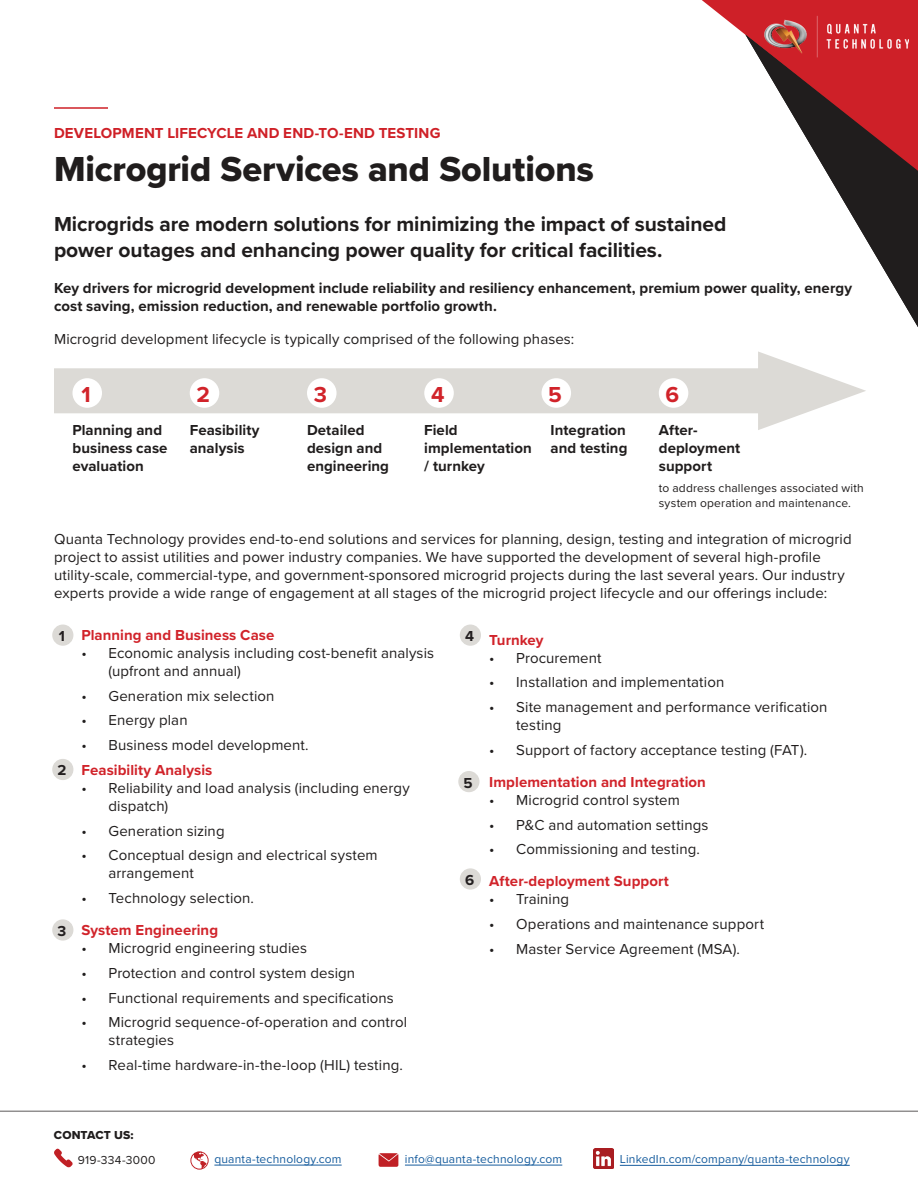
<style>
.page{position:relative;width:918px;height:1188px;background:#fff}
.page>*{position:absolute;margin:0;border:0;box-sizing:border-box;transform-origin:0 0}
.t1{font:36px "Proxima Nova Extrabld";letter-spacing:-.005em;color:#201d1d}
.t2{font:700 22.5px "Proxima Nova";color:#d1232a}
.t3{font:700 21px/25.2px "Proxima Nova";letter-spacing:-.005em;color:#201d1d}
.t4{font:15px/18px "Proxima Nova";letter-spacing:.005em;color:#201d1d}
.t5{font:700 15px/18px "Proxima Nova";letter-spacing:.005em;color:#201d1d}
.t6{font:700 15px "Proxima Nova";letter-spacing:.005em;color:#d1232a}
.t7{font:700 15px "Proxima Nova";letter-spacing:.01em;color:#cf2027}
.t8{font:700 15px "Proxima Nova";color:#231f20}
.t9{font:12px "Proxima Nova";letter-spacing:.015em;color:#175d9e}
.t10{font:12px/14.4px "Proxima Nova";letter-spacing:.015em;color:#201d1d}
.t11{font:12px "Proxima Nova Extrabld";letter-spacing:.005em;color:#201d1d}
</style>
<div class="page">
<svg style="left:702px;top:0;width:216px;height:35px"></svg>
<img style="left:761px;top:8px;width:148px;height:26px">
<svg style="left:745px;top:34px;width:173px;height:293px"></svg>
<hr style="left:0;top:1111px;width:918px;height:1px;background:#231f20">
<svg style="left:54px;top:1149px;width:19px;height:18px"></svg>
<svg style="left:190px;top:1151px;width:19px;height:19px"></svg>
<hr style="left:214px;top:1165px;width:128px;height:1px;background:#175d9e">
<svg style="left:379px;top:1153px;width:19px;height:14px"></svg>
<hr style="left:405px;top:1165px;width:157px;height:1px;background:#175d9e">
<img style="left:594px;top:1149px;width:19px;height:19px">
<hr style="left:620px;top:1165px;width:230px;height:1px;background:#175d9e">
<hr style="left:54px;top:107px;width:54px;height:2px;background:#cf2027">
<div style="left:54px;top:368px;width:740px;height:45px;background:#dcdad6"></div>
<svg style="left:758px;top:351px;width:108px;height:79px"></svg>
<div style="left:72px;top:378px;width:30px;height:30px;background:#fff;border-radius:50%"></div>
<div style="left:190px;top:378px;width:29px;height:30px;background:#fff;border-radius:50%"></div>
<div style="left:307px;top:378px;width:30px;height:30px;background:#fff;border-radius:50%"></div>
<div style="left:424px;top:378px;width:30px;height:30px;background:#fff;border-radius:50%"></div>
<div style="left:542px;top:378px;width:29px;height:30px;background:#fff;border-radius:50%"></div>
<div style="left:659px;top:378px;width:29px;height:30px;background:#fff;border-radius:50%"></div>
<div style="left:53px;top:625px;width:20px;height:20px;background:#dcdad6;border-radius:50%"></div>
<div style="left:52px;top:625px;width:21px;height:21px;border:2px solid #dcdad6;border-radius:50%"></div>
<div style="left:53px;top:760px;width:20px;height:19px;background:#dcdad6;border-radius:50%"></div>
<div style="left:52px;top:759px;width:21px;height:21px;border:2px solid #dcdad6;border-radius:50%"></div>
<div style="left:53px;top:920px;width:20px;height:20px;background:#dcdad6;border-radius:50%"></div>
<div style="left:52px;top:919px;width:21px;height:22px;border:2px solid #dcdad6;border-radius:50%"></div>
<div style="left:461px;top:625px;width:19px;height:20px;background:#dcdad6;border-radius:50%"></div>
<div style="left:460px;top:625px;width:21px;height:21px;border:2px solid #dcdad6;border-radius:50%"></div>
<div style="left:461px;top:869px;width:19px;height:20px;background:#dcdad6;border-radius:50%"></div>
<div style="left:460px;top:868px;width:21px;height:22px;border:2px solid #dcdad6;border-radius:50%"></div>
<div style="left:459px;top:772px;width:20px;height:19px;background:#dcdad6;border-radius:50%"></div>
<div style="left:458px;top:771px;width:22px;height:21px;border:2px solid #dcdad6;border-radius:50%"></div>
<p class="t7" style="left:54px;top:122px;width:388px">DEVELOPMENT LIFECYCLE AND END-TO-END TESTING</p>
<h1 class="t1" style="left:54px;top:142px;width:542px">Microgrid Services and Solutions</h1>
<h3 class="t3" style="left:54px;top:211px;width:674px">Microgrids are modern solutions for minimizing the impact of sustained power outages and enhancing power quality for critical facilities.</h3>
<p class="t5" style="left:54px;top:278px;width:800px">Key drivers for microgrid development include reliability and resiliency enhancement, premium power quality, energy cost saving, emission reduction, and renewable portfolio growth.</p>
<p class="t4" style="left:54px;top:330px;width:522px">Microgrid development lifecycle is typically comprised of the following phases:</p>
<h2 class="t2" style="left:81px;top:378px;width:11px">1</h2>
<h2 class="t2" style="left:196px;top:378px;width:15px">2</h2>
<h2 class="t2" style="left:314px;top:378px;width:15px">3</h2>
<h2 class="t2" style="left:431px;top:378px;width:15px">4</h2>
<h2 class="t2" style="left:548px;top:378px;width:15px">5</h2>
<h2 class="t2" style="left:665px;top:378px;width:15px">6</h2>
<p class="t5" style="left:72px;top:421px;width:97px">Planning and business case evaluation</p>
<p class="t5" style="left:190px;top:421px;width:71px">Feasibility analysis</p>
<p class="t5" style="left:307px;top:421px;width:84px">Detailed design and engineering</p>
<p class="t5" style="left:424px;top:421px;width:109px">Field implementation / turnkey</p>
<p class="t5" style="left:551px;top:421px;width:78px">Integration and testing</p>
<p class="t5" style="left:659px;top:421px;width:83px">After&shy;deployment support</p>
<p class="t10" style="left:659px;top:481px;width:207px">to address challenges associated with system operation and maintenance.</p>
<p class="t4" style="left:54px;top:530px;width:799px">Quanta Technology provides end-to-end solutions and services for planning, design, testing and integration of microgrid project to assist utilities and power industry companies. We have supported the development of several high-profile utility-scale, commercial-type, and government-sponsored microgrid projects during the last several years. Our industry experts provide a wide range of engagement at all stages of the microgrid project lifecycle and our offerings include:</p>
<p class="t8" style="left:59px;top:625px;width:8px">1</p>
<p class="t8" style="left:57px;top:759px;width:10px">2</p>
<p class="t8" style="left:58px;top:920px;width:10px">3</p>
<p class="t6" style="left:81px;top:624px;width:194px">Planning and Business Case</p>
<p class="t4" style="left:108px;top:643px;width:327px;text-indent:-27px">• Economic analysis including cost-benefit analysis (upfront and annual)</p>
<p class="t4" style="left:81px;top:686px;width:194px">• Generation mix selection</p>
<p class="t4" style="left:81px;top:711px;width:108px">• Energy plan</p>
<p class="t4" style="left:81px;top:735px;width:229px">• Business model development.</p>
<p class="t6" style="left:81px;top:759px;width:132px">Feasibility Analysis</p>
<p class="t4" style="left:108px;top:778px;width:303px;text-indent:-27px">• Reliability and load analysis (including energy dispatch)</p>
<p class="t4" style="left:81px;top:821px;width:145px">• Generation sizing</p>
<p class="t4" style="left:108px;top:846px;width:271px;text-indent:-27px">• Conceptual design and electrical system arrangement</p>
<p class="t4" style="left:81px;top:888px;width:174px">• Technology selection.</p>
<p class="t6" style="left:81px;top:919px;width:138px">System Engineering</p>
<p class="t4" style="left:81px;top:938px;width:227px">• Microgrid engineering studies</p>
<p class="t4" style="left:81px;top:963px;width:275px">• Protection and control system design</p>
<p class="t4" style="left:81px;top:988px;width:314px">• Functional requirements and specifications</p>
<p class="t4" style="left:108px;top:1013px;width:300px;text-indent:-27px">• Microgrid sequence-of-operation and control strategies</p>
<p class="t4" style="left:81px;top:1055px;width:323px">• Real-time hardware-in-the-loop (HIL) testing.</p>
<p class="t11" style="left:54px;top:1126px;width:81px">CONTACT US:</p>
<p class="t8" style="left:465px;top:625px;width:10px">4</p>
<p class="t8" style="left:464px;top:771px;width:11px">5</p>
<p class="t8" style="left:465px;top:869px;width:11px">6</p>
<p class="t6" style="left:489px;top:628px;width:56px">Turnkey</p>
<p class="t4" style="left:489px;top:648px;width:114px">• Procurement</p>
<p class="t4" style="left:489px;top:673px;width:237px">• Installation and implementation</p>
<p class="t4" style="left:516px;top:697px;width:313px;text-indent:-27px">• Site management and performance verification testing</p>
<p class="t4" style="left:489px;top:740px;width:320px">• Support of factory acceptance testing (FAT).</p>
<p class="t6" style="left:489px;top:771px;width:218px">Implementation and Integration</p>
<p class="t4" style="left:489px;top:790px;width:192px">• Microgrid control system</p>
<p class="t4" style="left:489px;top:815px;width:221px">• P&amp;C and automation settings</p>
<p class="t4" style="left:489px;top:840px;width:212px">• Commissioning and testing.</p>
<p class="t6" style="left:489px;top:870px;width:181px">After-deployment Support</p>
<p class="t4" style="left:489px;top:890px;width:81px">• Training</p>
<p class="t4" style="left:489px;top:914px;width:276px">• Operations and maintenance support</p>
<p class="t4" style="left:489px;top:939px;width:252px">• Master Service Agreement (MSA).</p>
<p class="t10" style="left:78px;top:1152px;width:79px">919-334-3000</p>
<p class="t9" style="left:214px;top:1150px;width:129px">quanta-technology.com</p>
<p class="t9" style="left:405px;top:1150px;width:159px">info@quanta-technology.com</p>
<p class="t9" style="left:620px;top:1151px;width:231px">LinkedIn.com/company/quanta-technology</p>
</div>
